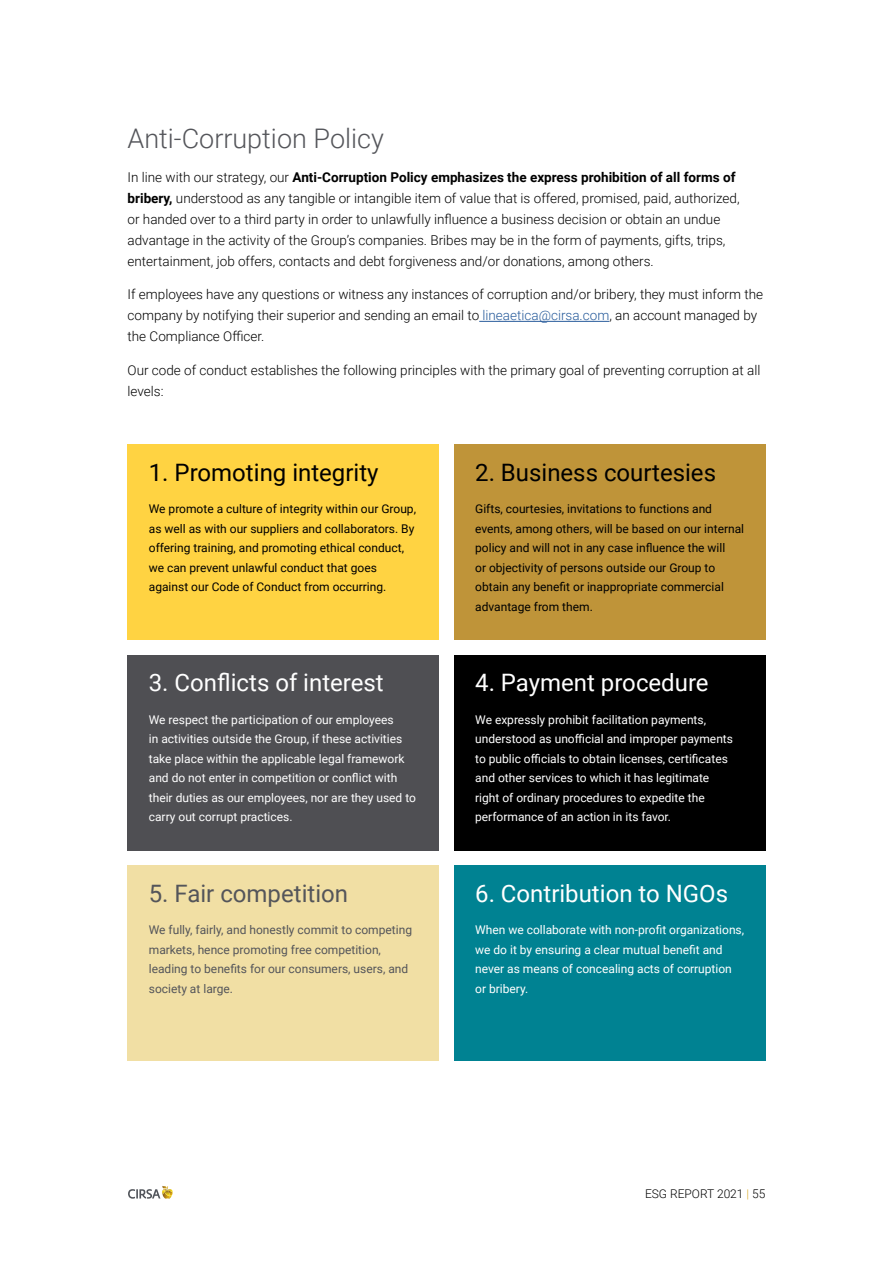
<style>
.page{position:relative;width:893px;height:1263px;background:#fff}
.page>*{position:absolute;margin:0;border:0;box-sizing:border-box;transform-origin:0 0}
.t1{font:300 27px "Roboto";color:#54555a}
.t2{font:24px "Roboto";color:#fff}
.t3{font:24px "Roboto";color:#000}
.t4{font:24px "Roboto";color:#54555a}
.t5{font:300 13.5px/21px "Roboto";color:#000}
.t6{font:12px/19.5px "Roboto";color:#fff}
.t7{font:12px/19.5px "Roboto";color:#000}
.t8{font:12px/19.5px "Roboto";color:#54555a}
.t9{font:300 12px "Roboto";color:#000}
.s1{font-weight:700}
.s2{color:#275b9b}
.s3{color:#dbab28}
</style>
<div class="page">
<svg style="left:128px;top:1186px;width:45px;height:13px"></svg>
<hr style="left:479px;top:321px;width:130px;height:1px;background:#275b9b">
<div style="left:128px;top:444px;width:311px;height:196px;background:#ffd342"></div>
<div style="left:128px;top:655px;width:311px;height:195px;background:#4f4f53"></div>
<div style="left:128px;top:865px;width:311px;height:196px;background:#f1dfa4"></div>
<div style="left:454px;top:444px;width:311px;height:196px;background:#bf9439"></div>
<div style="left:454px;top:655px;width:311px;height:195px;background:#000"></div>
<div style="left:454px;top:865px;width:311px;height:196px;background:#008292"></div>
<h1 class="t1" style="left:128px;top:119px;width:258px">Anti-Corruption Policy</h1>
<p class="t5" style="left:128px;top:166px;width:614px">In line with our strategy, our <span class="s1">Anti-Corruption Policy emphasizes the express prohibition of all forms of bribery,</span> understood as any tangible or intangible item of value that is offered, promised, paid, authorized, or handed over to a third party in order to unlawfully influence a business decision or obtain an undue advantage in the activity of the Group’s companies. Bribes may be in the form of payments, gifts, trips, entertainment, job offers, contacts and debt forgiveness and/or donations, among others.</p>
<p class="t5" style="left:128px;top:284px;width:637px">If employees have any questions or witness any instances of corruption and/or bribery, they must inform the company by notifying their superior and sending an email to <span class="s2">lineaetica@cirsa.com</span>, an account managed by the Compliance Officer.</p>
<p class="t5" style="left:128px;top:359px;width:634px">Our code of conduct establishes the following principles with the primary goal of preventing corruption at all levels:</p>
<h2 class="t3" style="left:149px;top:455px;width:231px">1. Promoting integrity</h2>
<p class="t7" style="left:149px;top:499px;width:269px">We promote a culture of integrity within our Group, as well as with our suppliers and collaborators. By offering training, and promoting ethical conduct, we can prevent unlawful conduct that goes against our Code of Conduct from occurring.</p>
<h2 class="t2" style="left:149px;top:666px;width:236px">3. Conflicts of interest</h2>
<p class="t6" style="left:149px;top:709px;width:269px">We respect the participation of our employees<br>in activities outside the Group, if these activities take place within the applicable legal framework and do not enter in competition or conflict with their duties as our employees, nor are they used to carry out corrupt practices.</p>
<h2 class="t4" style="left:149px;top:876px;width:201px">5. Fair competition</h2>
<p class="t8" style="left:149px;top:919px;width:265px">We fully, fairly, and honestly commit to competing markets, hence promoting free competition, leading to benefits for our consumers, users, and society at large.</p>
<h2 class="t3" style="left:475px;top:455px;width:242px">2. Business courtesies</h2>
<p class="t7" style="left:475px;top:499px;width:270px">Gifts, courtesies, invitations to functions and events, among others, will be based on our internal policy and will not in any case influence the will<br>or objectivity of persons outside our Group to obtain any benefit or inappropriate commercial advantage from them.</p>
<h2 class="t2" style="left:475px;top:666px;width:235px">4. Payment procedure</h2>
<p class="t6" style="left:475px;top:709px;width:259px">We expressly prohibit facilitation payments, understood as unofficial and improper payments to public officials to obtain licenses, certificates and other services to which it has legitimate right of ordinary procedures to expedite the performance of an action in its favor.</p>
<h2 class="t2" style="left:475px;top:876px;width:254px">6. Contribution to NGOs</h2>
<p class="t6" style="left:475px;top:919px;width:270px">When we collaborate with non-profit organizations, we do it by ensuring a clear mutual benefit and never as means of concealing acts of corruption or bribery.</p>
<p class="t9" style="left:645px;top:1185px;width:122px">ESG REPORT 2021 <span class="s3">|</span> 55</p>
</div>
